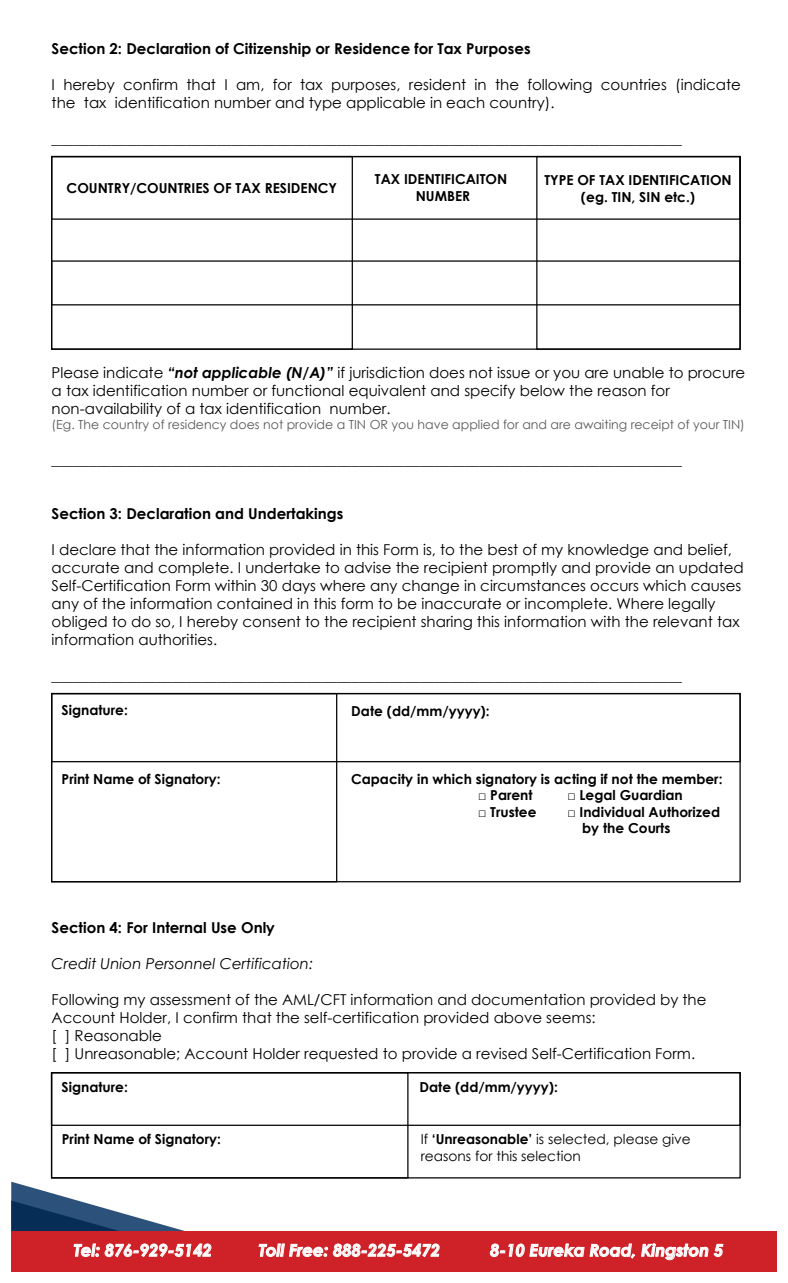
<style>
.page{position:relative;width:788px;height:1283px;background:#fff}
.page>*{position:absolute;margin:0;border:0;box-sizing:border-box;transform-origin:0 0}
.t1{font:italic 700 16.62px "Century Gothic";color:#fff}
.t2{font:15px/18px "Century Gothic";color:#000}
.t3{font:700 15px "Century Gothic";color:#000}
.t4{font:italic 15px "Century Gothic";color:#000}
.t5{font:700 13.75px/16.5px "Century Gothic";color:#000;text-align:center}
.t6{font:13.75px/16.5px "Century Gothic";color:#000}
.t7{font:12.5px "Century Gothic";color:#595959}
.s1{font-weight:700;font-style:italic}
.s2{font-weight:700}
</style>
<div class="page">
<div style="left:11px;top:1231px;width:765px;height:40px;background:#ce2128"></div>
<svg style="left:11px;top:1181px;width:429px;height:77px"></svg>
<svg style="left:489px;top:1243px;width:146px;height:15px"></svg>
<svg style="left:641px;top:1243px;width:82px;height:17px"></svg>
<div style="left:536px;top:156px;width:204px;height:194px;border:1px solid #000"></div>
<div style="left:51px;top:156px;width:689px;height:64px;border:1px solid #000"></div>
<div style="left:51px;top:260px;width:689px;height:45px;border:1px solid #000"></div>
<div style="left:51px;top:693px;width:689px;height:69px;border:1px solid #000"></div>
<div style="left:51px;top:693px;width:286px;height:189px;border:1px solid #000"></div>
<div style="left:51px;top:1072px;width:689px;height:53px;border:1px solid #000"></div>
<div style="left:51px;top:1072px;width:357px;height:106px;border:1px solid #000"></div>
<p class="t3" style="left:52px;top:37px;width:480px">Section 2: Declaration of Citizenship or Residence for Tax Purposes</p>
<p class="t2" style="left:52px;top:75px;width:690px">I hereby confirm that I am, for tax purposes, resident in the following countries (indicate the tax identification number and type applicable in each country).</p>
<p class="t2" style="left:52px;top:129px;width:632px">____________________________________________________________________________________</p>
<p class="t5" style="left:67px;top:179px;width:272px">COUNTRY/COUNTRIES OF TAX RESIDENCY</p>
<p class="t5" style="left:375px;top:170px;width:134px">TAX IDENTIFICAITON<br>NUMBER</p>
<p class="t5" style="left:544px;top:171px;width:189px">TYPE OF TAX IDENTIFICATION (eg. TIN, SIN etc.)</p>
<p class="t2" style="left:52px;top:363px;width:695px">Please indicate <span class="s1">“not applicable (N/A)”</span> if jurisdiction does not issue or you are unable to procure a tax identification number or functional equivalent and specify below the reason for non-availability of a tax identification number.</p>
<p class="t7" style="left:52px;top:415px;width:694px">(Eg. The country of residency does not provide a TIN OR you have applied for and are awaiting receipt of your TIN)</p>
<p class="t2" style="left:52px;top:450px;width:632px">____________________________________________________________________________________</p>
<p class="t3" style="left:52px;top:502px;width:293px">Section 3: Declaration and Undertakings</p>
<p class="t2" style="left:52px;top:540px;width:693px">I declare that the information provided in this Form is, to the best of my knowledge and belief, accurate and complete. I undertake to advise the recipient promptly and provide an updated Self-Certification Form within 30 days where any change in circumstances occurs which causes any of the information contained in this form to be inaccurate or incomplete. Where legally obliged to do so, I hereby consent to the recipient sharing this information with the relevant tax information authorities.</p>
<p class="t2" style="left:52px;top:666px;width:632px">____________________________________________________________________________________</p>
<p class="t5" style="left:62px;top:700px;width:68px">Signature:</p>
<p class="t5" style="left:62px;top:770px;width:160px">Print Name of Signatory:</p>
<p class="t5" style="left:351px;top:702px;width:140px">Date (dd/mm/yyyy):</p>
<p class="t5" style="left:351px;top:770px;width:373px">Capacity in which signatory is acting if not the member:</p>
<p class="t5" style="left:478px;top:786px;width:56px">□ Parent</p>
<p class="t5" style="left:567px;top:786px;width:117px">□ Legal Guardian</p>
<p class="t5" style="left:478px;top:803px;width:60px">□ Trustee</p>
<p class="t5" style="left:582px;top:803px;width:139px;text-align:left;text-indent:-15px">□ Individual Authorized by the Courts</p>
<p class="t3" style="left:52px;top:916px;width:225px">Section 4: For Internal Use Only</p>
<p class="t4" style="left:52px;top:953px;width:263px">Credit Union Personnel Certification:</p>
<p class="t2" style="left:52px;top:990px;width:656px">Following my assessment of the AML/CFT information and documentation provided by the Account Holder, I confirm that the self-certification provided above seems:<br>[ ] Reasonable<br>[ ] Unreasonable; Account Holder requested to provide a revised Self-Certification Form.</p>
<p class="t5" style="left:62px;top:1078px;width:68px">Signature:</p>
<p class="t5" style="left:419px;top:1078px;width:140px">Date (dd/mm/yyyy):</p>
<p class="t5" style="left:62px;top:1130px;width:160px">Print Name of Signatory:</p>
<p class="t6" style="left:420px;top:1131px;width:271px">If <span class="s2">‘Unreasonable’</span> is selected, please give reasons for this selection</p>
<p class="t1" style="left:74px;top:1237px;width:139px">Tel: 876-929-5142</p>
<p class="t1" style="left:259px;top:1237px;width:183px">Toll Free: 888-225-5472</p>
<p class="t1" style="left:490px;top:1237px;width:235px">8-10 Eureka Road, Kingston 5</p>
</div>
